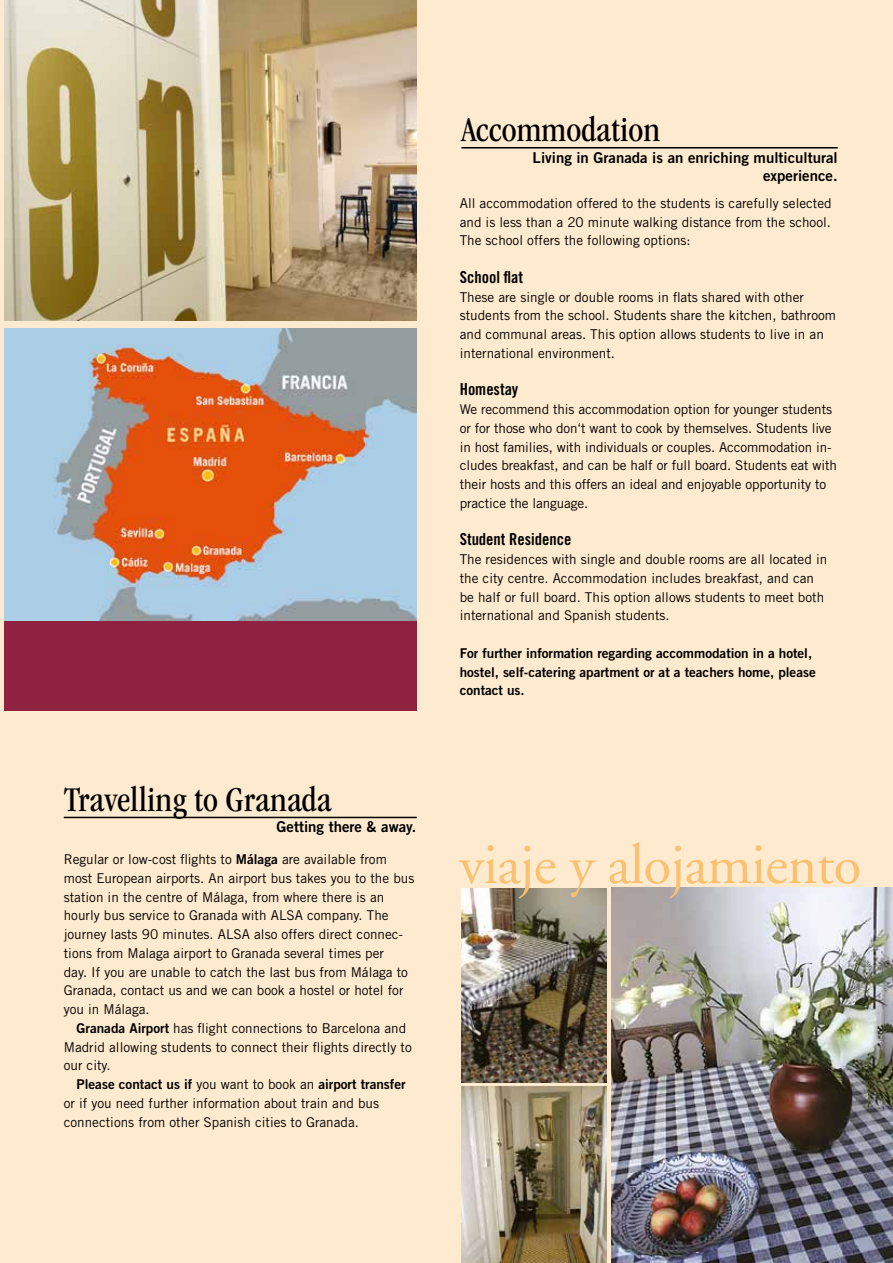
<style>
.page{position:relative;width:893px;height:1263px;background:#feeace}
.page>*{position:absolute;margin:0;border:0;box-sizing:border-box;transform-origin:0 0}
.t1{font:57px "Adobe Garamond";letter-spacing:-.01em;color:#fbc171}
.t2{font:condensed 36px "ITC Garamond Std";color:#000}
.t3{font:16.5px "Trade Gothic LT Std Bd Cn 20";color:#000}
.t4{font:15px/18px "Trade Gothic LT Std Bd 2";color:#000;text-align:right}
.t5{font:13.5px/18.8px "Trade Gothic LT Std";color:#000}
.t6{font:13.5px/18.8px "Trade Gothic LT Std Bd 2";color:#000}
.s1{font-family:"Trade Gothic LT Std Bd 2"}
.s2{font-family:"Trade Gothic LT Std"}
</style>
<div class="page">
<div style="left:4px;top:614px;width:413px;height:97px;background:#8f2240"></div>
<img style="left:4px;top:0;width:413px;height:320px">
<img style="left:4px;top:329px;width:413px;height:291px">
<img style="left:611px;top:888px;width:282px;height:375px">
<img style="left:461px;top:1086px;width:146px;height:177px">
<img style="left:461px;top:888px;width:146px;height:194px">
<hr style="left:461px;top:147px;width:377px;height:2px;background:#000">
<hr style="left:64px;top:817px;width:353px;height:1px;background:#000">
<h2 class="t2" style="left:64px;top:779px;width:269px">Travelling to Granada</h2>
<p class="t4" style="left:277px;top:818px;width:141px">Getting there &amp; away.</p>
<p class="t5" style="left:64px;top:850px;width:352px">Regular or low-cost flights to <span class="s1">Málaga</span> are available from most European airports. An airport bus takes you to the bus station in the centre of Málaga, from where there is an hourly bus service to Granada with ALSA company. The journey lasts 90 minutes. ALSA also offers direct connec&shy;tions from Malaga airport to Granada several times per<br>day. If you are unable to catch the last bus from Málaga to Granada, contact us and we can book a hostel or hotel for you in Málaga.</p>
<p class="t5" style="left:64px;top:1018px;width:349px;text-indent:13px"><span class="s1">Granada Airport</span> has flight connections to Barcelona and<br>Madrid allowing students to connect their flights directly to our city.</p>
<p class="t6" style="left:77px;top:1075px;width:331px">Please contact us if <span class="s2">you want to book an</span> airport transfer</p>
<p class="t5" style="left:64px;top:1094px;width:317px">or if you need further information about train and bus connections from other Spanish cities to Granada.</p>
<h2 class="t2" style="left:461px;top:110px;width:200px">Accommodation</h2>
<p class="t4" style="left:533px;top:148px;width:307px">Living in Granada is an enriching multicultural experience.</p>
<p class="t5" style="left:460px;top:193px;width:373px;text-align:justify">All accommodation offered to the students is carefully selected and is less than a 20 minute walking distance from the school.<br>The school offers the following options:</p>
<p class="t3" style="left:460px;top:267px;width:65px">School flat</p>
<p class="t5" style="left:460px;top:287px;width:378px">These are single or double rooms in flats shared with other students from the school. Students share the kitchen, bathroom and communal areas. This option allows students to live in an international environment.</p>
<p class="t3" style="left:460px;top:379px;width:60px">Homestay</p>
<p class="t5" style="left:460px;top:400px;width:379px">We recommend this accommodation option for younger students or for those who don‘t want to cook by themselves. Students live in host families, with individuals or couples. Accommodation in&shy;cludes breakfast, and can be half or full board. Students eat with their hosts and this offers an ideal and enjoyable opportunity to practice the language.</p>
<p class="t3" style="left:460px;top:529px;width:113px">Student Residence</p>
<p class="t5" style="left:460px;top:550px;width:369px">The residences with single and double rooms are all located in the city centre. Accommodation includes breakfast, and can be half or full board. This option allows students to meet both international and Spanish students.</p>
<p class="t6" style="left:460px;top:643px;width:358px">For further information regarding accommodation in a hotel, hostel, self-catering apartment or at a teachers home, please contact us.</p>
<h1 class="t1" style="left:459px;top:834px;width:403px">viaje y alojamiento</h1>
</div>
